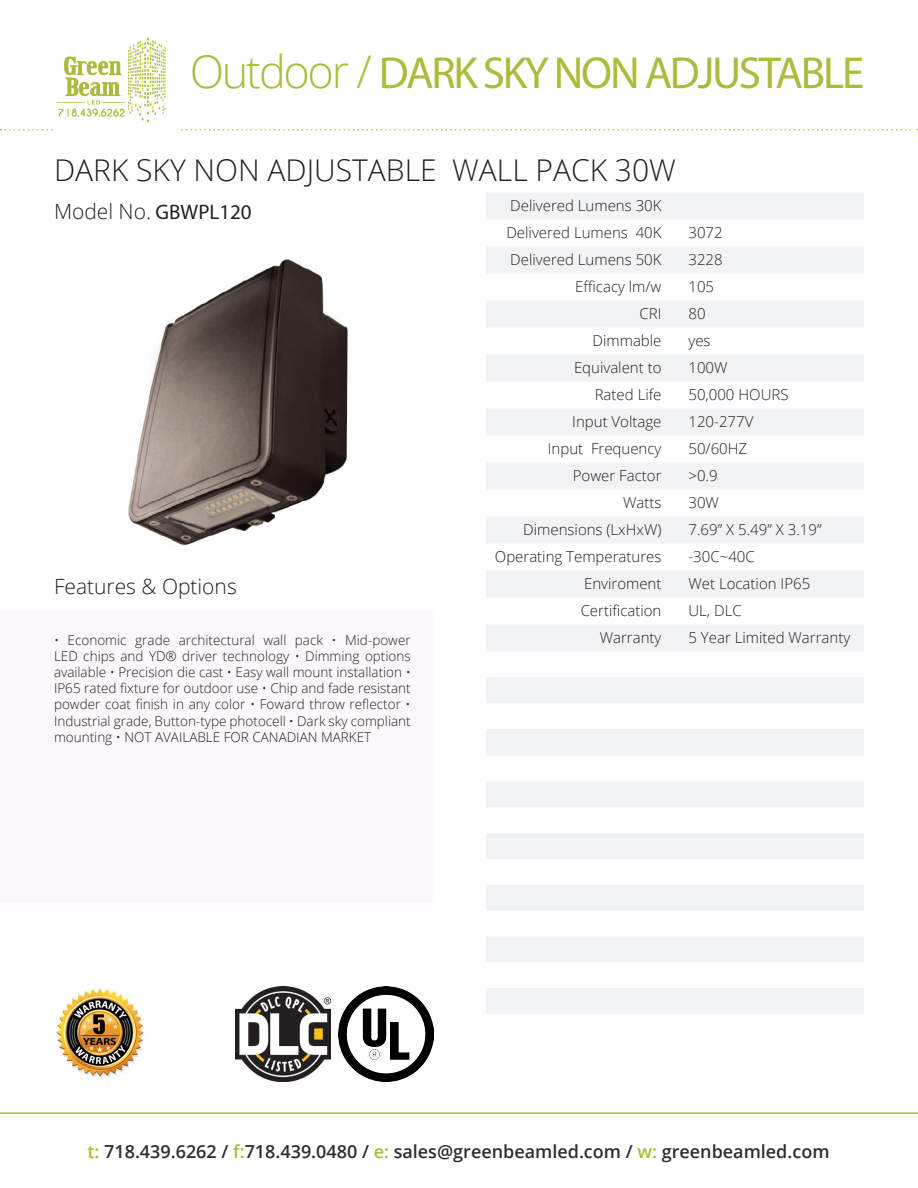
<style>
.page{position:relative;width:918px;height:1188px;background:#fff}
.page>*{position:absolute;margin:0;border:0;box-sizing:border-box;transform-origin:0 0}
.t1{font:45px "Myriad Pro";letter-spacing:-.05em;color:#abbc3c}
.t2{font:300 30px "Open Sans";color:#231f20}
.t3{font:300 21px "Open Sans";color:#231f20}
.t4{font:600 18px "Open Sans";color:#2e2e2e}
.t5{font:300 15px "Open Sans";color:#231f20}
.t6{font:300 13.5px/16.2px "Open Sans";color:#231f20;text-align:justify}
.s1{font-family:"Open Sans";font-weight:300}
.s2{font-family:"Myriad Pro";font-weight:400}
.s3{color:#abbc3c}
</style>
<div class="page">
<svg style="left:1px;top:129px;width:917px;height:1px"></svg>
<div style="left:0;top:612px;width:433px;height:291px;background:#fbf9fb"></div>
<hr style="left:0;top:1112px;width:918px;height:2px;background:#abbc3c">
<img style="left:55px;top:37px;width:126px;height:93px">
<svg style="left:486px;top:193px;width:378px;height:821px;fill:#f3f4f5"></svg>
<img style="left:128px;top:259px;width:220px;height:287px">
<img style="left:56px;top:988px;width:89px;height:91px">
<img style="left:235px;top:987px;width:95px;height:95px">
<img style="left:339px;top:987px;width:94px;height:95px">
<p class="t1" style="left:190px;top:46px;width:676px"><span class="s1">Outdoor /</span> DARK SKY NON ADJUSTABLE</p>
<p class="t2" style="left:54px;top:149px;width:623px">DARK SKY NON ADJUSTABLE WALL PACK 30W</p>
<p class="t3" style="left:54px;top:197px;width:199px">Model No. <span class="s2">GBWPL120</span></p>
<p class="t5" style="left:510px;top:195px;width:153px">Delivered Lumens 30K</p>
<p class="t5" style="left:506px;top:222px;width:157px">Delivered Lumens 40K</p>
<p class="t5" style="left:688px;top:222px;width:36px">3072</p>
<p class="t5" style="left:510px;top:249px;width:153px">Delivered Lumens 50K</p>
<p class="t5" style="left:688px;top:249px;width:36px">3228</p>
<p class="t5" style="left:575px;top:276px;width:88px">Efficacy lm/w</p>
<p class="t5" style="left:688px;top:276px;width:27px">105</p>
<p class="t5" style="left:639px;top:303px;width:24px">CRI</p>
<p class="t5" style="left:688px;top:303px;width:19px">80</p>
<p class="t5" style="left:593px;top:330px;width:70px">Dimmable</p>
<p class="t5" style="left:688px;top:330px;width:24px">yes</p>
<p class="t5" style="left:574px;top:357px;width:89px">Equivalent to</p>
<p class="t5" style="left:688px;top:357px;width:41px">100W</p>
<p class="t5" style="left:595px;top:384px;width:68px">Rated Life</p>
<p class="t5" style="left:688px;top:384px;width:102px">50,000 HOURS</p>
<p class="t5" style="left:572px;top:411px;width:91px">Input Voltage</p>
<p class="t5" style="left:688px;top:411px;width:66px">120-277V</p>
<p class="t5" style="left:548px;top:438px;width:115px">Input Frequency</p>
<p class="t5" style="left:688px;top:438px;width:60px">50/60HZ</p>
<p class="t5" style="left:573px;top:465px;width:90px">Power Factor</p>
<p class="t5" style="left:688px;top:465px;width:31px">&gt;0.9</p>
<p class="t5" style="left:623px;top:492px;width:40px">Watts</p>
<p class="t5" style="left:688px;top:492px;width:32px">30W</p>
<p class="t5" style="left:523px;top:519px;width:140px">Dimensions (LxHxW)</p>
<p class="t5" style="left:688px;top:519px;width:135px">7.69” X 5.49” X 3.19”</p>
<p class="t5" style="left:495px;top:546px;width:168px">Operating Temperatures</p>
<p class="t5" style="left:688px;top:546px;width:68px">-30C~40C</p>
<p class="t5" style="left:584px;top:573px;width:79px">Enviroment</p>
<p class="t5" style="left:688px;top:573px;width:123px">Wet Location IP65</p>
<p class="t5" style="left:581px;top:600px;width:82px">Certification</p>
<p class="t5" style="left:688px;top:600px;width:55px">UL, DLC</p>
<p class="t5" style="left:600px;top:627px;width:63px">Warranty</p>
<p class="t5" style="left:688px;top:627px;width:163px">5 Year Limited Warranty</p>
<p class="t3" style="left:54px;top:572px;width:184px">Features &amp; Options</p>
<p class="t6" style="left:54px;top:631px;width:358px">• Economic grade architectural wall pack • Mid-power LED chips and YD® driver technology • Dimming options available • Precision die cast • Easy wall mount installation • IP65 rated fixture for outdoor use • Chip and fade resistant powder coat finish in any color • Foward throw reflector • Industrial grade, Button-type photocell • Dark sky compliant mounting • NOT AVAILABLE FOR CANADIAN MARKET</p>
<h3 class="t4" style="left:88px;top:1139px;width:744px"><span class="s3">t:</span> 718.439.6262 / <span class="s3">f:</span>718.439.0480 / <span class="s3">e:</span> sales@greenbeamled.com / <span class="s3">w:</span> greenbeamled.com</h3>
</div>
